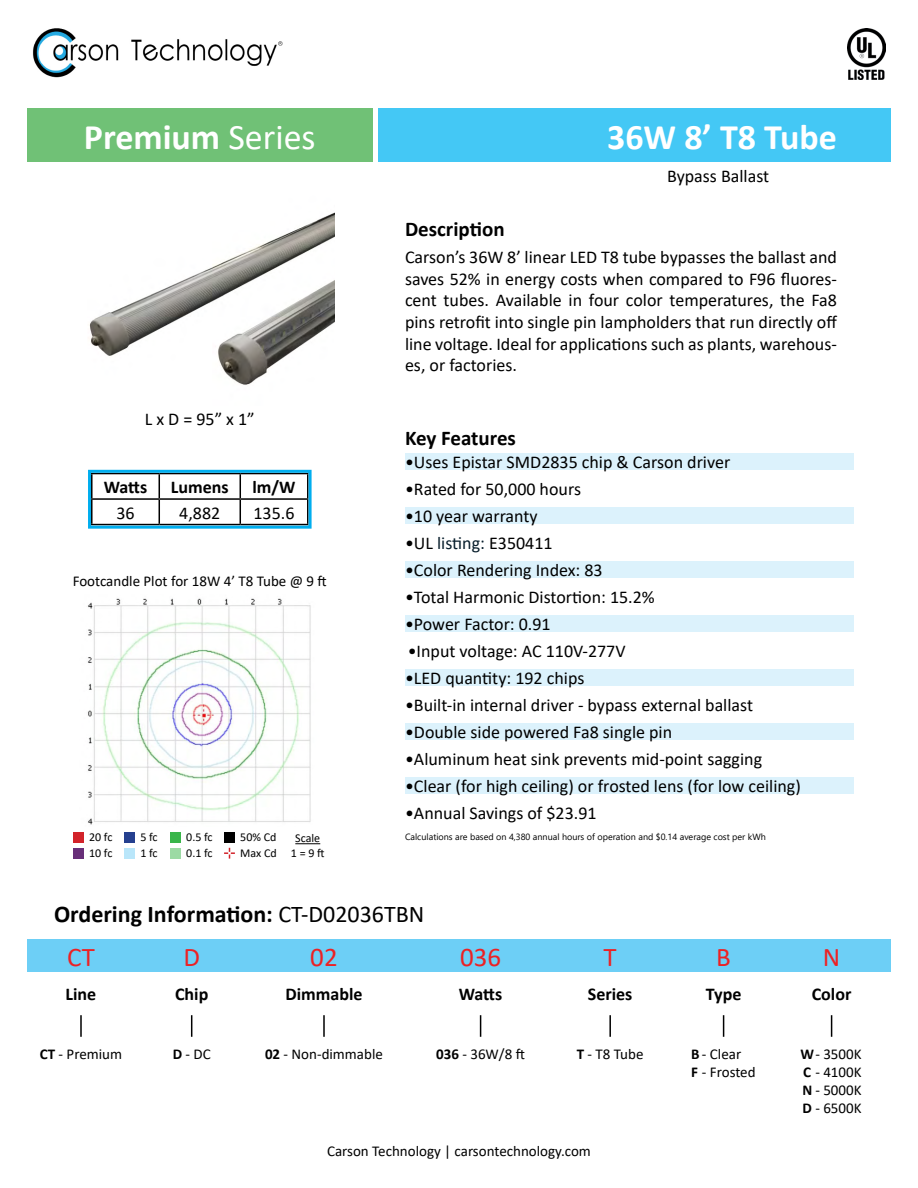
<style>
.page{position:relative;width:918px;height:1188px;background:#fff}
.page>*{position:absolute;margin:0;border:0;box-sizing:border-box;transform-origin:0 0}
.t1{font:700 36px "Calibri";color:#fff}
.t2{font:27px "Calibri";color:#ed2124}
.t3{font:700 24px "Calibri";color:#000}
.t4{font:700 21px "Calibri";color:#000}
.t5{font:18px/21.6px "Calibri";color:#000;text-align:justify}
.t6{font:700 18px "Calibri";color:#000}
.t7{font:15px/18px "Calibri";color:#000;text-align:justify}
.t8{font:12px/16.2px "Calibri";color:#000}
.t9{font:9px "Segoe UI";color:#000}
.s1{font-weight:400}
.s2{color:#071d2b}
.s3{font-weight:700}
</style>
<div class="page">
<img style="left:89px;top:212px;width:246px;height:173px">
<div style="left:405px;top:778px;width:448px;height:16px;background:#dcf2fc"></div>
<div style="left:405px;top:724px;width:448px;height:16px;background:#dcf2fc"></div>
<div style="left:405px;top:670px;width:448px;height:16px;background:#dcf2fc"></div>
<div style="left:405px;top:616px;width:448px;height:16px;background:#dcf2fc"></div>
<div style="left:405px;top:562px;width:448px;height:16px;background:#dcf2fc"></div>
<div style="left:405px;top:508px;width:448px;height:16px;background:#dcf2fc"></div>
<div style="left:405px;top:454px;width:448px;height:16px;background:#dcf2fc"></div>
<img style="left:847px;top:28px;width:39px;height:52px">
<hr style="left:91px;top:474px;width:2px;height:24px;background:#000">
<hr style="left:307px;top:474px;width:2px;height:24px;background:#000">
<hr style="left:91px;top:498px;width:68px;height:2px;background:#000">
<hr style="left:91px;top:500px;width:2px;height:24px;background:#000">
<hr style="left:159px;top:498px;width:81px;height:2px;background:#000">
<svg style="left:159px;top:474px;width:1px;height:50px"></svg>
<hr style="left:240px;top:498px;width:69px;height:2px;background:#000">
<svg style="left:240px;top:474px;width:1px;height:50px"></svg>
<hr style="left:307px;top:500px;width:2px;height:24px;background:#000">
<hr style="left:91px;top:524px;width:68px;height:1px;background:#000">
<hr style="left:159px;top:524px;width:81px;height:1px;background:#000">
<hr style="left:240px;top:524px;width:69px;height:1px;background:#000">
<div style="left:88px;top:470px;width:224px;height:59px;border:3px solid #00aeef"></div>
<div style="left:27px;top:108px;width:346px;height:54px;background:#70c176"></div>
<div style="left:378px;top:108px;width:513px;height:54px;background:#44c8f5"></div>
<img style="left:33px;top:28px;width:250px;height:50px">
<div style="left:27px;top:940px;width:864px;height:32px;background:#6dcff6"></div>
<svg style="left:191px;top:1015px;width:1px;height:22px"></svg>
<hr style="left:323px;top:1015px;width:2px;height:22px;background:#000">
<svg style="left:831px;top:1015px;width:1px;height:22px"></svg>
<svg style="left:480px;top:1015px;width:1px;height:22px"></svg>
<hr style="left:609px;top:1015px;width:2px;height:22px;background:#000">
<svg style="left:723px;top:1015px;width:1px;height:22px"></svg>
<hr style="left:80px;top:1015px;width:2px;height:22px;background:#000">
<img style="left:88px;top:598px;width:223px;height:227px">
<div style="left:73px;top:832px;width:11px;height:10px;background:#d2232a"></div>
<div style="left:170px;top:832px;width:11px;height:10px;background:#39b54a"></div>
<div style="left:124px;top:832px;width:11px;height:10px;background:#25408f"></div>
<div style="left:73px;top:848px;width:11px;height:11px;background:#682f79"></div>
<div style="left:124px;top:848px;width:11px;height:11px;background:#b9e6fa"></div>
<div style="left:170px;top:848px;width:11px;height:11px;background:#9cdaa4"></div>
<svg style="left:295px;top:843px;width:25px;height:1px"></svg>
<div style="left:224px;top:832px;width:11px;height:10px;background:#000"></div>
<svg style="left:224px;top:848px;width:11px;height:11px"></svg>
<h1 class="t1" style="left:84px;top:111px;width:233px">Premium <span class="s1">Series</span></h1>
<h1 class="t1" style="left:607px;top:111px;width:231px">36W 8’ T8 Tube</h1>
<p class="t4" style="left:405px;top:214px;width:101px">Description</p>
<p class="t5" style="left:667px;top:165px;width:104px">Bypass Ballast</p>
<p class="t5" style="left:145px;top:408px;width:112px">L x D = 95” x 1”</p>
<p class="t6" style="left:104px;top:474px;width:45px">Watts</p>
<p class="t6" style="left:171px;top:474px;width:59px">Lumens</p>
<p class="t6" style="left:252px;top:474px;width:45px">lm/W</p>
<p class="t5" style="left:116px;top:501px;width:20px">36</p>
<p class="t5" style="left:179px;top:501px;width:43px">4,882</p>
<p class="t5" style="left:254px;top:501px;width:43px">135.6</p>
<p class="t7" style="left:73px;top:572px;width:256px">Footcandle Plot for 18W 4’ T8 Tube @ 9 ft</p>
<p class="t8" style="left:89px;top:828px;width:25px">20 fc<br>10 fc</p>
<p class="t8" style="left:140px;top:828px;width:19px">5 fc<br>1 fc</p>
<p class="t8" style="left:186px;top:828px;width:28px">0.5 fc<br>0.1 fc</p>
<p class="t8" style="left:240px;top:831px;width:86px;line-height:14.4px;text-indent:55px">Scale<br>Max Cd 1 = 9 ft</p>
<p class="t8" style="left:240px;top:828px;width:38px">50% Cd</p>
<p class="t5" style="left:405px;top:246px;width:434px">Carson’s 36W 8’ linear LED T8 tube bypasses the ballast and saves 52% in energy costs when compared to F96 fluores&shy;cent tubes. Available in four color temperatures, the Fa8 pins retrofit into single pin lampholders that run directly off line voltage. Ideal for applications such as plants, warehous&shy;es, or factories.</p>
<p class="t4" style="left:405px;top:423px;width:112px">Key Features</p>
<p class="t5" style="left:405px;top:451px;width:327px">•Uses Epistar SMD2835 chip &amp; Carson driver</p>
<p class="t5" style="left:405px;top:505px;width:134px">•10 year warranty</p>
<p class="t5" style="left:405px;top:478px;width:178px">•Rated for 50,000 hours</p>
<p class="t5" style="left:405px;top:532px;width:149px">•UL <span class="s2">listing:</span> E350411</p>
<p class="t5" style="left:405px;top:559px;width:199px">•Color Rendering Index: 83</p>
<p class="t5" style="left:405px;top:586px;width:251px">•Total Harmonic Distortion: 15.2%</p>
<p class="t5" style="left:405px;top:613px;width:147px">•Power Factor: 0.91</p>
<p class="t5" style="left:408px;top:640px;width:219px">•Input voltage: AC 110V-277V</p>
<p class="t5" style="left:405px;top:667px;width:181px">•LED quantity: 192 chips</p>
<p class="t5" style="left:405px;top:694px;width:350px">•Built-in internal driver - bypass external ballast</p>
<p class="t5" style="left:405px;top:721px;width:269px">•Double side powered Fa8 single pin</p>
<p class="t5" style="left:405px;top:748px;width:359px">•Aluminum heat sink prevents mid-point sagging</p>
<p class="t5" style="left:405px;top:775px;width:397px">•Clear (for high ceiling) or frosted lens (for low ceiling)</p>
<p class="t5" style="left:405px;top:802px;width:193px">•Annual Savings of $23.91</p>
<p class="t9" style="left:405px;top:829px;width:362px">Calculations are based on 4,380 annual hours of operation and $0.14 average cost per kWh</p>
<h3 class="t3" style="left:54px;top:897px;width:372px">Ordering Information: <span class="s1">CT-D02036TBN</span></h3>
<h2 class="t2" style="left:67px;top:938px;width:29px">CT</h2>
<h2 class="t2" style="left:183px;top:938px;width:18px">D</h2>
<h2 class="t2" style="left:310px;top:938px;width:29px">02</h2>
<h2 class="t2" style="left:460px;top:938px;width:43px">036</h2>
<h2 class="t2" style="left:604px;top:938px;width:15px">T</h2>
<h2 class="t2" style="left:716px;top:938px;width:16px">B</h2>
<h2 class="t2" style="left:823px;top:938px;width:19px">N</h2>
<p class="t6" style="left:66px;top:982px;width:32px">Line</p>
<p class="t6" style="left:175px;top:982px;width:35px">Chip</p>
<p class="t6" style="left:285px;top:982px;width:79px">Dimmable</p>
<p class="t6" style="left:459px;top:982px;width:45px">Watts</p>
<p class="t6" style="left:588px;top:982px;width:46px">Series</p>
<p class="t6" style="left:706px;top:982px;width:37px">Type</p>
<p class="t6" style="left:812px;top:982px;width:41px">Color</p>
<p class="t7" style="left:40px;top:1044px;width:84px"><span class="s3">CT</span> - Premium</p>
<p class="t7" style="left:173px;top:1044px;width:40px"><span class="s3">D</span> - DC</p>
<p class="t7" style="left:436px;top:1044px;width:90px"><span class="s3">036</span> - 36W/8 ft</p>
<p class="t7" style="left:577px;top:1044px;width:68px"><span class="s3">T</span> - T8 Tube</p>
<p class="t7" style="left:691px;top:1044px;width:66px"><span class="s3">B</span> - Clear<br><span class="s3">F</span> - Frosted</p>
<p class="t7" style="left:265px;top:1044px;width:119px"><span class="s3">02</span> - Non-dimmable</p>
<p class="t7" style="left:801px;top:1044px;width:63px"><span class="s3">W</span>- 3500K <span class="s3">C</span> - 4100K <span class="s3">N</span> - 5000K <span class="s3">D</span> - 6500K</p>
<p class="t7" style="left:327px;top:1141px;width:265px">Carson Technology | carsontechnology.com</p>
</div>
